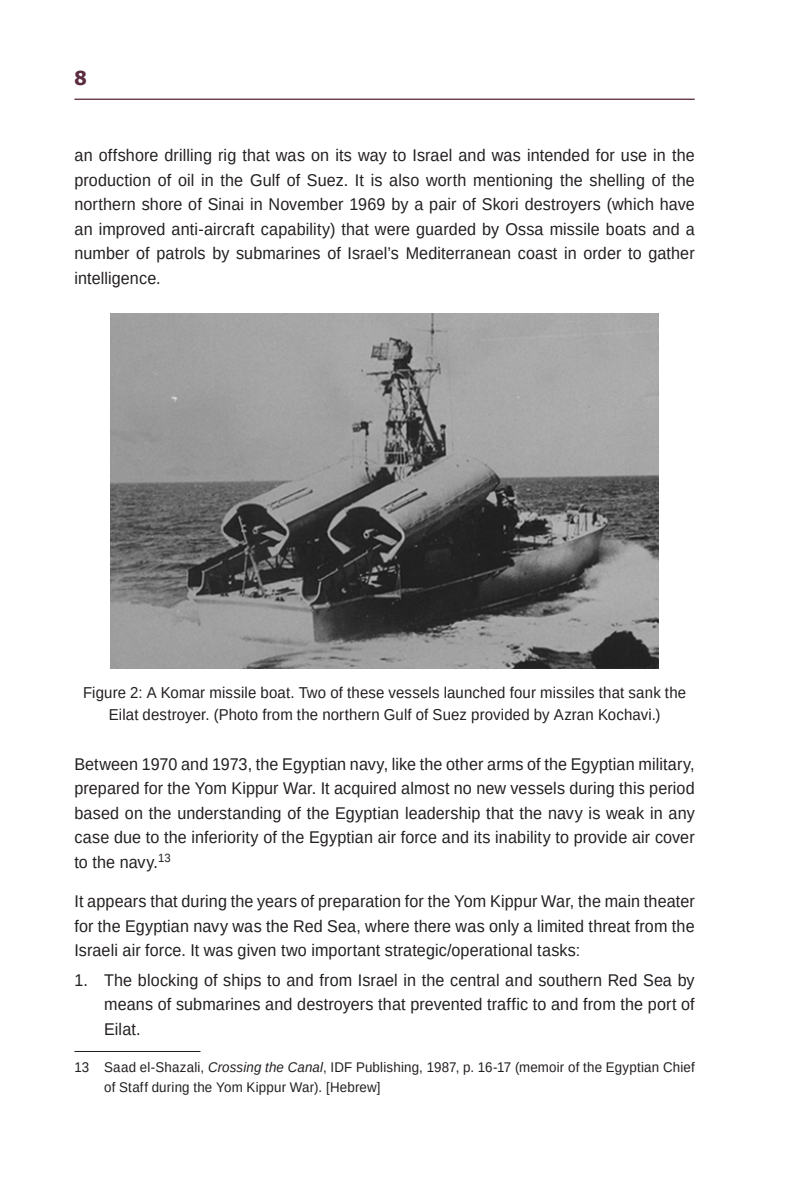
<style>
.page{position:relative;width:794px;height:1191px;background:#fff}
.page>*{position:absolute;margin:0;border:0;box-sizing:border-box;transform-origin:0 0}
.t1{font:700 19.25px "Tahoma";color:#5b2c3f}
.t2{font:16.97px/24.5px "Arimo";letter-spacing:.005em;color:#231f20;text-align:justify;scale:.95 1}
.איור{font:15.75px/22.8px "Arimo";letter-spacing:.01em;color:#231f20;text-align:center;scale:.95 1}
.הערת_שוליים{font:14px/20.1px "Arimo";letter-spacing:.015em;color:#231f20;scale:.95 1}
.s1{font-style:italic}
</style>
<div class="page">
<hr style="left:74px;top:99px;width:620px;height:1px;background:#5b2c3f">
<img style="left:110px;top:314px;width:549px;height:355px">
<hr style="left:74px;top:1051px;width:126px;height:1px;background:#231f20">
<p class="t1" style="left:74px;top:65px;width:14px">8</p>
<p class="t2" style="left:74px;top:143px;width:654px">an offshore drilling rig that was on its way to Israel and was intended for use in the production of oil in the Gulf of Suez. It is also worth mentioning the shelling of the northern shore of Sinai in November 1969 by a pair of Skori destroyers (which have an improved anti-aircraft capability) that were guarded by Ossa missile boats and a number of patrols by submarines of Israel’s Mediterranean coast in order to gather intelligence.</p>
<p class="איור" style="left:83px;top:681px;width:636px">Figure 2: A Komar missile boat. Two of these vessels launched four missiles that sank the<br>Eilat destroyer. (Photo from the northern Gulf of Suez provided by Azran Kochavi.)</p>
<p class="t2" style="left:74px;top:751px;width:654px">Between 1970 and 1973, the Egyptian navy, like the other arms of the Egyptian military, prepared for the Yom Kippur War. It acquired almost no new vessels during this period based on the understanding of the Egyptian leadership that the navy is weak in any case due to the inferiority of the Egyptian air force and its inability to provide air cover to the navy.<sup>13</sup></p>
<p class="t2" style="left:74px;top:889px;width:654px">It appears that during the years of preparation for the Yom Kippur War, the main theater for the Egyptian navy was the Red Sea, where there was only a limited threat from the Israeli air force. It was given two important strategic/operational tasks:</p>
<p class="t2" style="left:104px;top:967px;width:623px;text-indent:-30px">1. The blocking of ships to and from Israel in the central and southern Red Sea by means of submarines and destroyers that prevented traffic to and from the port of Eilat.</p>
<p class="הערת_שוליים" style="left:104px;top:1056px;width:623px;text-indent:-30px">13 Saad el-Shazali, <span class="s1">Crossing the Canal</span>, IDF Publishing, 1987, p. 16-17 (memoir of the Egyptian Chief of Staff during the Yom Kippur War). [Hebrew]</p>
</div>
